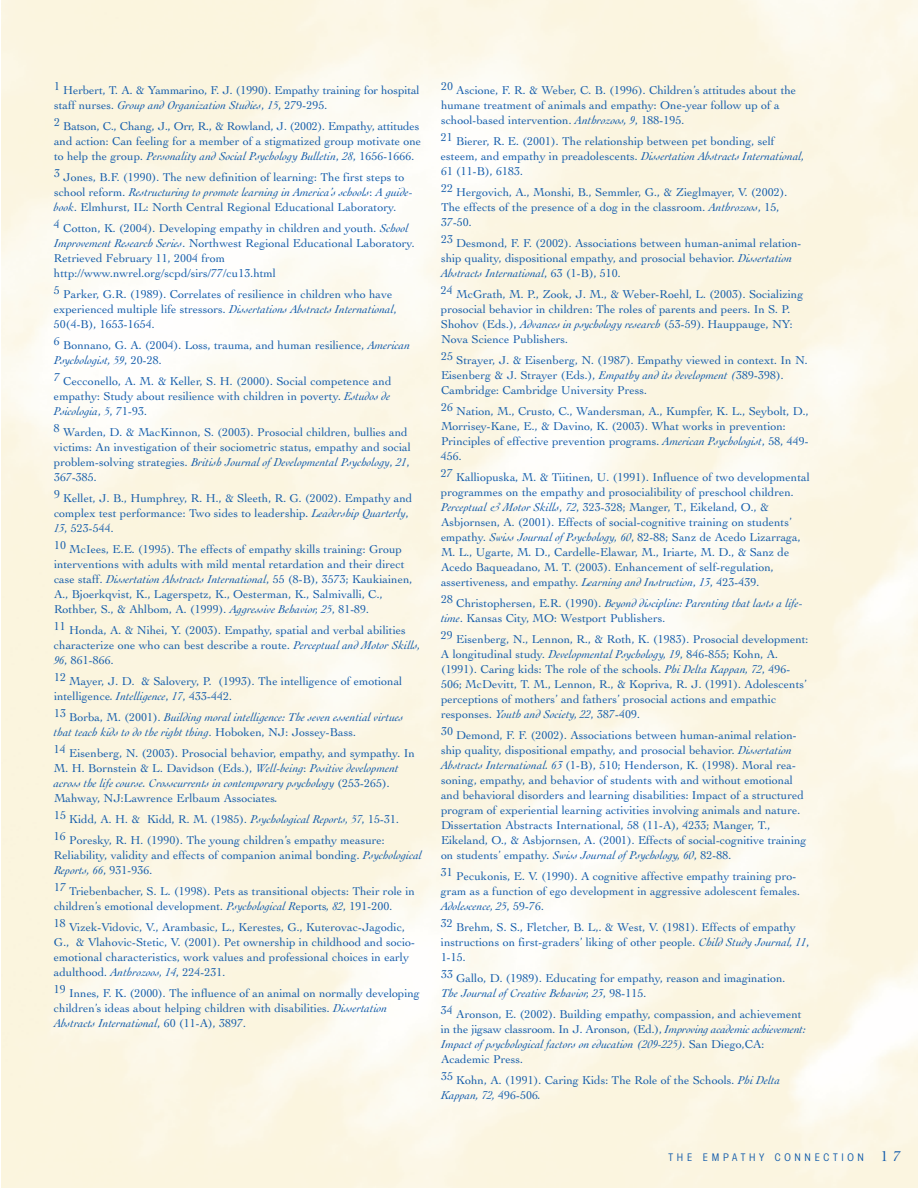
<style>
.page{position:relative;width:918px;height:1188px;background:#fff}
.page>*{position:absolute;margin:0;border:0;box-sizing:border-box;transform-origin:0 0}
.t1{font:12px/15px "Cochin";color:#135cab}
.t2{font:italic 12px/15px "Cochin";color:#135cab}
.t3{font:condensed 10.5px "Avant Garde";letter-spacing:.35em;color:#135cab}
.s1{font-style:italic}
.s2{font-style:normal}
.s3{font-family:"Cochin";font-stretch:normal;font-size:15px}
</style>
<div class="page">
<p class="t1" style="left:54px;top:83px;width:367px">1 Herbert, T. A. &amp; Yammarino, F. J. (1990). Empathy training for hospital staff nurses. <span class="s1">Group and Organization Studies</span>, <span class="s1">15</span>, 279-295.</p>
<p class="t1" style="left:54px;top:119px;width:369px">2 Batson, C., Chang, J., Orr, R., &amp; Rowland, J. (2002). Empathy, attitudes and action: Can feeling for a member of a stigmatized group motivate one to help the group. <span class="s1">Personality and Social Psychology Bulletin</span>, <span class="s1">28</span>, 1656-1666.</p>
<p class="t1" style="left:54px;top:170px;width:360px">3 Jones, B.F. (1990). The new definition of learning: The first steps to school reform. <span class="s1">Restructuring to promote learning in America’s schools</span>: <span class="s1">A guide&shy;book</span>. Elmhurst, IL: North Central Regional Educational Laboratory.</p>
<p class="t1" style="left:54px;top:221px;width:362px">4 Cotton, K. (2004). Developing empathy in children and youth. <span class="s1">School Improvement Research Series</span>. Northwest Regional Educational Laboratory.<br>Retrieved February 11, 2004 from http://www.nwrel.org/scpd/sirs/77/cu13.html</p>
<p class="t1" style="left:54px;top:287px;width:344px">5 Parker, G.R. (1989). Correlates of resilience in children who have experienced multiple life stressors. <span class="s1">Dissertations Abstracts International</span>,<br>50(4-B), 1653-1654.</p>
<p class="t1" style="left:54px;top:338px;width:358px">6 Bonnano, G. A. (2004). Loss, trauma, and human resilience, <span class="s1">American<br>Psychologist, 59</span>, 20-28.</p>
<p class="t1" style="left:54px;top:375px;width:339px;text-align:justify">7 Cecconello, A. M. &amp; Keller, S. H. (2000). Social competence and empathy: Study about resilience with children in poverty. <span class="s1">Estudos de Psicologia</span>, <span class="s1">5</span>, 71-93.</p>
<p class="t1" style="left:54px;top:426px;width:358px">8 Warden, D. &amp; MacKinnon, S. (2003). Prosocial children, bullies and victims: An investigation of their sociometric status, empathy and social problem-solving strategies. <span class="s1">British Journal of Developmental Psychology</span>, <span class="s1">21</span>, 367-385.</p>
<p class="t1" style="left:54px;top:492px;width:360px">9 Kellet, J. B., Humphrey, R. H., &amp; Sleeth, R. G. (2002). Empathy and complex test performance: Two sides to leadership. <span class="s1">Leadership Quarterly</span>,<br><span class="s1">13</span>, 523-544.</p>
<p class="t1" style="left:54px;top:543px;width:360px">10 McIees, E.E. (1995). The effects of empathy skills training: Group interventions with adults with mild mental retardation and their direct case staff. <span class="s1">Dissertation Abstracts International</span>, 55 (8-B), 3573; Kaukiainen, A., Bjoerkqvist, K., Lagerspetz, K., Oesterman, K., Salmivalli, C., Rothber, S., &amp; Ahlbom, A. (1999). <span class="s1">Aggressive Behavior, 25</span>, 81-89.</p>
<p class="t1" style="left:54px;top:624px;width:368px">11 Honda, A. &amp; Nihei, Y. (2003). Empathy, spatial and verbal abilities characterize one who can best describe a route. <span class="s1">Perceptual and Motor Skills,<br>96</span>, 861-866.</p>
<p class="t1" style="left:54px;top:675px;width:350px">12 Mayer, J. D. &amp; Salovery, P. (1993). The intelligence of emotional intelligence<span class="s1">. Intelligence</span>, <span class="s1">17</span>, 433-442.</p>
<p class="t2" style="left:54px;top:711px;width:351px"><sup>13</sup> <span class="s2">Borba, M. (2001).</span> Building moral intelligence: The seven essential virtues that teach kids to do the right thing<span class="s2">. Hoboken, NJ: Jossey-Bass.</span></p>
<p class="t1" style="left:54px;top:747px;width:363px">14 Eisenberg, N. (2003). Prosocial behavior, empathy, and sympathy. In M. H. Bornstein &amp; L. Davidson (Eds.), <span class="s1">Well-being</span>: <span class="s1">Positive development across the life course. Crosscurrents in contemporary psychology</span> (253-265).<br>Mahway, NJ:Lawrence Erlbaum Associates<span class="s1">.</span></p>
<p class="t1" style="left:54px;top:810px;width:347px;line-height:21px">15 Kidd, A. H. &amp; Kidd, R. M. (1985). <span class="s1">Psychological Reports, 57</span>, 15-31.<br>16 Poresky, R. H. (1990). The young children’s empathy measure:</p>
<p class="t1" style="left:54px;top:849px;width:370px">Reliability, validity and effects of companion animal bonding. <span class="s1">Psychological<br>Reports, 66</span>, 931-936.</p>
<p class="t1" style="left:54px;top:885px;width:362px">17 Triebenbacher, S. L. (1998). Pets as transitional objects: Their role in children’s emotional development. <span class="s1">Psychological R</span>eports<span class="s1">, 82</span>, 191-200.</p>
<p class="t1" style="left:54px;top:921px;width:363px">18 Vizek-Vidovic, V., Arambasic, L., Kerestes, G., Kuterovac-Jagodic, G., &amp; Vlahovic-Stetic, V. (2001). Pet ownership in childhood and socio&shy;emotional characteristics, work values and professional choices in early adulthood. <span class="s1">Anthrozoos, 14</span>, 224-231.</p>
<p class="t1" style="left:54px;top:987px;width:367px">19 Innes, F. K. (2000). The influence of an animal on normally developing children’s ideas about helping children with disabilities. <span class="s1">Dissertation<br>Abstracts International</span>, 60 (11-A), 3897.</p>
<p class="t1" style="left:441px;top:83px;width:357px">20 Ascione, F. R. &amp; Weber, C. B. (1996). Children’s attitudes about the humane treatment of animals and empathy: One-year follow up of a school-based intervention. <span class="s1">Anthrozoos, 9</span>, 188-195.</p>
<p class="t1" style="left:441px;top:134px;width:365px">21 Bierer, R. E. (2001). The relationship between pet bonding, self esteem, and empathy in preadolescents. <span class="s1">Dissertation Abstracts International,<br></span>61 (11-B), 6183.</p>
<p class="t1" style="left:441px;top:185px;width:348px">22 Hergovich, A., Monshi, B., Semmler, G., &amp; Zieglmayer, V. (2002).<br>The effects of the presence of a dog in the classroom. <span class="s1">Anthrozoos</span>, 15,<br>37-50.</p>
<p class="t1" style="left:441px;top:236px;width:362px">23 Desmond, F. F. (2002). Associations between human-animal relation&shy;ship quality, dispositional empathy, and prosocial behavior. <span class="s1">Dissertation<br>Abstracts International</span>, 63 (1-B), 510.</p>
<p class="t1" style="left:441px;top:287px;width:364px">24 McGrath, M. P., Zook, J. M., &amp; Weber-Roehl, L. (2003). Socializing prosocial behavior in children: The roles of parents and peers. In S. P.<br>Shohov (Eds.), <span class="s1">Advances in psychology research</span> (53-59). Hauppauge, NY:<br>Nova Science Publishers.</p>
<p class="t1" style="left:441px;top:353px;width:368px">25 Strayer, J. &amp; Eisenberg, N. (1987). Empathy viewed in context. In N.<br>Eisenberg &amp; J. Strayer (Eds.), <span class="s1">Empathy and its development (</span>389-398).<br>Cambridge: Cambridge University Press.</p>
<p class="t1" style="left:441px;top:405px;width:369px">26 Nation, M., Crusto, C., Wandersman, A., Kumpfer, K. L., Seybolt, D., Morrisey-Kane, E., &amp; Davino, K. (2003). What works in prevention:<br>Principles of effective prevention programs. <span class="s1">American Psychologist</span>, 58, 449- 456.</p>
<p class="t1" style="left:441px;top:471px;width:370px">27 Kalliopuska, M. &amp; Tiitinen, U. (1991). Influence of two developmental programmes on the empathy and prosocialibility of preschool children.<br><span class="s1">Perceptual &amp; Motor Skills</span>, <span class="s1">72</span>, 323-328; Manger, T., Eikeland, O., &amp; Asbjornsen, A. (2001). Effects of social-cognitive training on students’ empathy. <span class="s1">Swiss Journal of Psychology, 60</span>, 82-88; Sanz de Acedo Lizarraga, M. L., Ugarte, M. D., Cardelle-Elawar, M., Iriarte, M. D., &amp; Sanz de Acedo Baqueadano, M. T. (2003). Enhancement of self-regulation, assertiveness, and empathy. <span class="s1">Learning and Instruction</span>, <span class="s1">13</span>, 423-439.</p>
<p class="t1" style="left:441px;top:597px;width:363px">28 Christophersen, E.R. (1990). <span class="s1">Beyond discipline: Parenting that lasts a life&shy;time</span>. Kansas City, MO: Westport Publishers.</p>
<p class="t1" style="left:441px;top:633px;width:369px">29 Eisenberg, N., Lennon, R., &amp; Roth, K. (1983). Prosocial development:<br>A longitudinal study. <span class="s1">Developmental Psychology, 19</span>, 846-855; Kohn, A. (1991). Caring kids: The role of the schools. <span class="s1">Phi Delta Kappan, 72</span>, 496- 506; McDevitt, T. M., Lennon, R., &amp; Kopriva, R. J. (1991). Adolescents’ perceptions of mothers’ and fathers’ prosocial actions and empathic responses. <span class="s1">Youth and Society, 22</span>, 387-409.</p>
<p class="t1" style="left:441px;top:729px;width:367px">30 Demond, F. F. (2002). Associations between human-animal relation&shy;ship quality, dispositional empathy, and prosocial behavior. <span class="s1">Dissertation Abstracts International. 63</span> (1-B), 510; Henderson, K. (1998). Moral rea&shy;soning, empathy, and behavior of students with and without emotional and behavioral disorders and learning disabilities: Impact of a structured program of experiential learning activities involving animals and nature.<br>Dissertation Abstracts International, 58 (11-A), 4233; Manger, T., Eikeland, O., &amp; Asbjornsen, A. (2001). Effects of social-cognitive training on students’ empathy. <span class="s1">Swiss Journal of Psychology, 60</span>, 82-88.</p>
<p class="t1" style="left:441px;top:870px;width:361px">31 Pecukonis, E. V. (1990). A cognitive affective empathy training pro&shy;gram as a function of ego development in aggressive adolescent females.<br><span class="s1">Adolescence, 25</span>, 59-76.</p>
<p class="t1" style="left:441px;top:921px;width:370px">32 Brehm, S. S., Fletcher, B. L,. &amp; West, V. (1981). Effects of empathy instructions on first-graders’ liking of other people. <span class="s1">Child Study Journal, 11</span>,<br>1-15.</p>
<p class="t1" style="left:441px;top:972px;width:346px">33 Gallo, D. (1989). Educating for empathy, reason and imagination.<br><span class="s1">The Journal of Creative Behavior, 23</span>, 98-115.</p>
<p class="t1" style="left:441px;top:1008px;width:366px">34 Aronson, E. (2002). Building empathy, compassion, and achievement in the jigsaw classroom. In J. Aronson, (Ed.), <span class="s1">Improving academic achievement:<br>Impact of psychological factors on education (209-225).</span> San Diego,CA:<br>Academic Press.</p>
<p class="t1" style="left:441px;top:1074px;width:341px">35 Kohn, A. (1991). Caring Kids: The Role of the Schools. <span class="s1">Phi Delta<br>Kappan, 72,</span> 496-506<span class="s1">.</span></p>
<p class="t3" style="left:669px;top:1153px;width:234px">THE EMPATHY CONNECTION <span class="s3">17</span></p>
</div>
